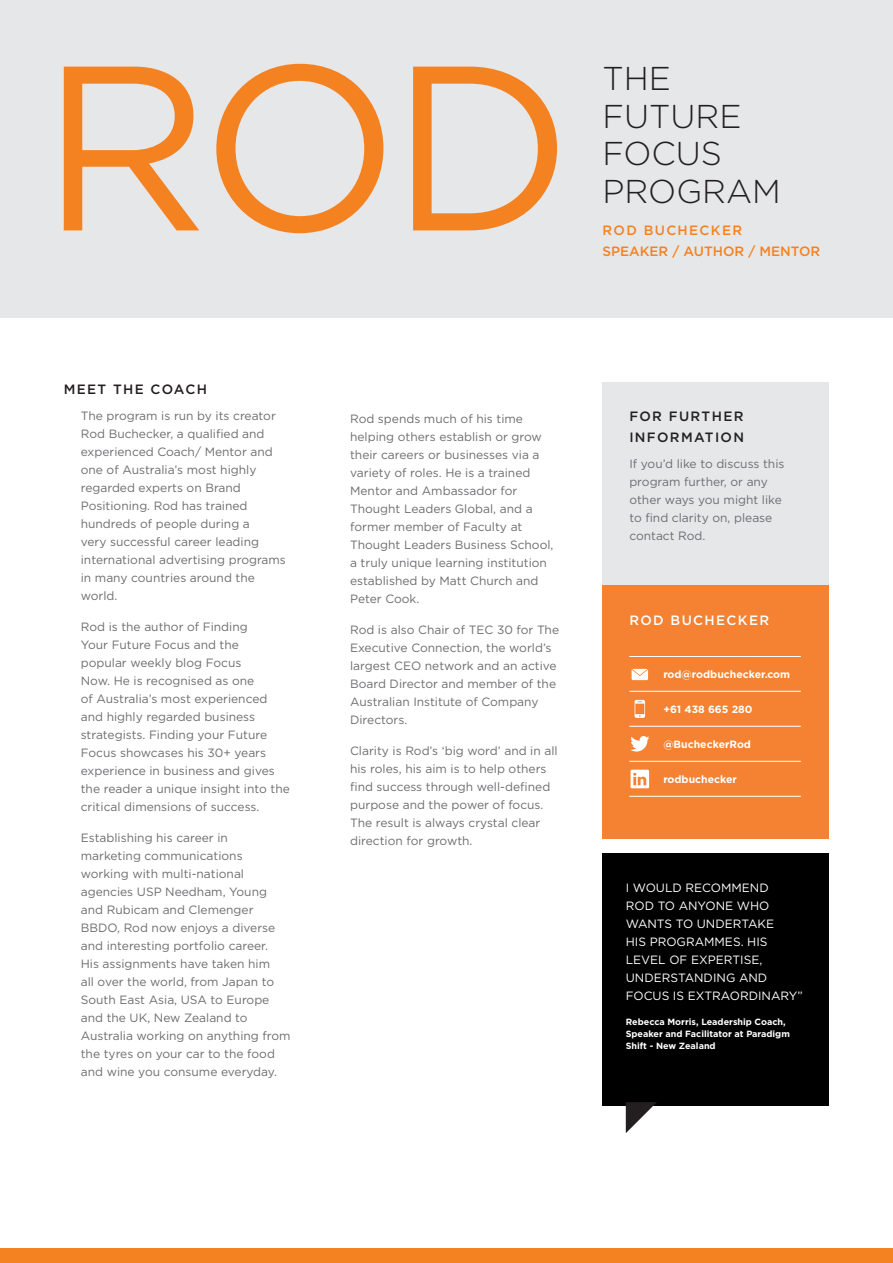
<style>
.page{position:relative;width:893px;height:1263px;background:#fff}
.page>*{position:absolute;margin:0;border:0;box-sizing:border-box;transform-origin:0 0}
.t1{font:300 33px/37.5px "Gotham";color:#231f20}
.t2{font:500 13.5px/21px "Gotham";letter-spacing:.1em;color:#231f20}
.t3{font:500 13.5px/21px "Gotham";color:#f58220}
.t4{font:500 13.5px "Gotham";letter-spacing:.1em;color:#fff}
.t5{font:12px/18px "Gotham";color:#6c6d70}
.t6{font:12px/18px "Gotham";color:#fff}
.t7{font:700 10.5px "Gotham";color:#fff}
.t8{font:700 9px/12px "Gotham";color:#fff}
</style>
<div class="page">
<div style="left:602px;top:383px;width:227px;height:202px;background:#e6e7e9"></div>
<div style="left:0;top:0;width:893px;height:317px;background:#e6e7e9"></div>
<svg style="left:64px;top:67px;width:135px;height:163px"></svg>
<svg style="left:216px;top:64px;width:167px;height:169px"></svg>
<svg style="left:413px;top:67px;width:144px;height:163px"></svg>
<div style="left:602px;top:585px;width:227px;height:253px;background:#f48232"></div>
<hr style="left:629px;top:656px;width:172px;height:1px;background:#fff">
<hr style="left:629px;top:691px;width:172px;height:1px;background:#fff">
<hr style="left:629px;top:726px;width:172px;height:1px;background:#fff">
<hr style="left:629px;top:761px;width:172px;height:1px;background:#fff">
<hr style="left:629px;top:796px;width:172px;height:1px;background:#fff">
<svg style="left:635px;top:700px;width:10px;height:18px"></svg>
<svg style="left:632px;top:669px;width:16px;height:11px"></svg>
<svg style="left:630px;top:736px;width:19px;height:15px"></svg>
<svg style="left:631px;top:770px;width:18px;height:18px"></svg>
<div style="left:0;top:1248px;width:893px;height:15px;background:#f58220"></div>
<div style="left:602px;top:853px;width:227px;height:253px;background:#000"></div>
<svg style="left:626px;top:1102px;width:31px;height:31px"></svg>
<p class="t2" style="left:64px;top:378px;width:145px">MEET THE COACH</p>
<p class="t5" style="left:81px;top:406px;width:207px">The program is run by its creator<br>Rod Buchecker, a qualified and experienced Coach/ Mentor and one of Australia’s most highly regarded experts on Brand<br>Positioning. Rod has trained hundreds of people during a<br>very successful career leading international advertising programs in many countries around the world.</p>
<p class="t5" style="left:81px;top:617px;width:211px">Rod is the author of Finding<br>Your Future Focus and the<br>popular weekly blog Focus<br>Now. He is recognised as one<br>of Australia’s most experienced and highly regarded business strategists. Finding your Future<br>Focus showcases his 30+ years experience in business and gives the reader a unique insight into the critical dimensions of success.</p>
<p class="t5" style="left:81px;top:828px;width:211px">Establishing his career in marketing communications working with multi-national agencies USP Needham, Young and Rubicam and Clemenger<br>BBDO, Rod now enjoys a diverse and interesting portfolio career.<br>His assignments have taken him<br>all over the world, from Japan to<br>South East Asia, USA to Europe and the UK, New Zealand to<br>Australia working on anything from the tyres on your car to the food and wine you consume everyday.</p>
<h1 class="t1" style="left:602px;top:59px;width:180px">THE<br>FUTURE<br>FOCUS<br>PROGRAM</h1>
<p class="t3" style="left:602px;top:219px;width:219px">ROD BUCHECKER<br>SPEAKER / AUTHOR / MENTOR</p>
<p class="t5" style="left:350px;top:410px;width:205px">Rod spends much of his time helping others establish or grow their careers or businesses via a variety of roles. He is a trained<br>Mentor and Ambassador for<br>Thought Leaders Global, and a former member of Faculty at<br>Thought Leaders Business School, a truly unique learning institution established by Matt Church and<br>Peter Cook.</p>
<p class="t5" style="left:350px;top:620px;width:210px">Rod is also Chair of TEC 30 for The<br>Executive Connection, the world’s largest CEO network and an active<br>Board Director and member of the<br>Australian Institute of Company<br>Directors.</p>
<p class="t5" style="left:350px;top:741px;width:209px">Clarity is Rod’s ‘big word’ and in all his roles, his aim is to help others find success through well-defined purpose and the power of focus.<br>The result is always crystal clear direction for growth.</p>
<p class="t2" style="left:629px;top:405px;width:116px">FOR FURTHER<br>INFORMATION</p>
<p class="t5" style="left:629px;top:455px;width:157px">If you’d like to discuss this program further, or any other ways you might like to find clarity on, please contact Rod.</p>
<p class="t4" style="left:629px;top:611px;width:141px">ROD BUCHECKER</p>
<p class="t7" style="left:663px;top:667px;width:128px">rod@rodbuchecker.com</p>
<p class="t7" style="left:663px;top:702px;width:91px">+61 438 665 280</p>
<p class="t7" style="left:663px;top:737px;width:89px">@BucheckerRod</p>
<p class="t7" style="left:663px;top:772px;width:75px">rodbuchecker</p>
<p class="t6" style="left:626px;top:878px;width:179px">I WOULD RECOMMEND<br>ROD TO ANYONE WHO<br>WANTS TO UNDERTAKE<br>HIS PROGRAMMES. HIS<br>LEVEL OF EXPERTISE,<br>UNDERSTANDING AND<br>FOCUS IS EXTRAORDINARY”</p>
<p class="t8" style="left:626px;top:1015px;width:166px">Rebecca Morris, Leadership Coach,<br>Speaker and Facilitator at Paradigm<br>Shift - New Zealand</p>
</div>
